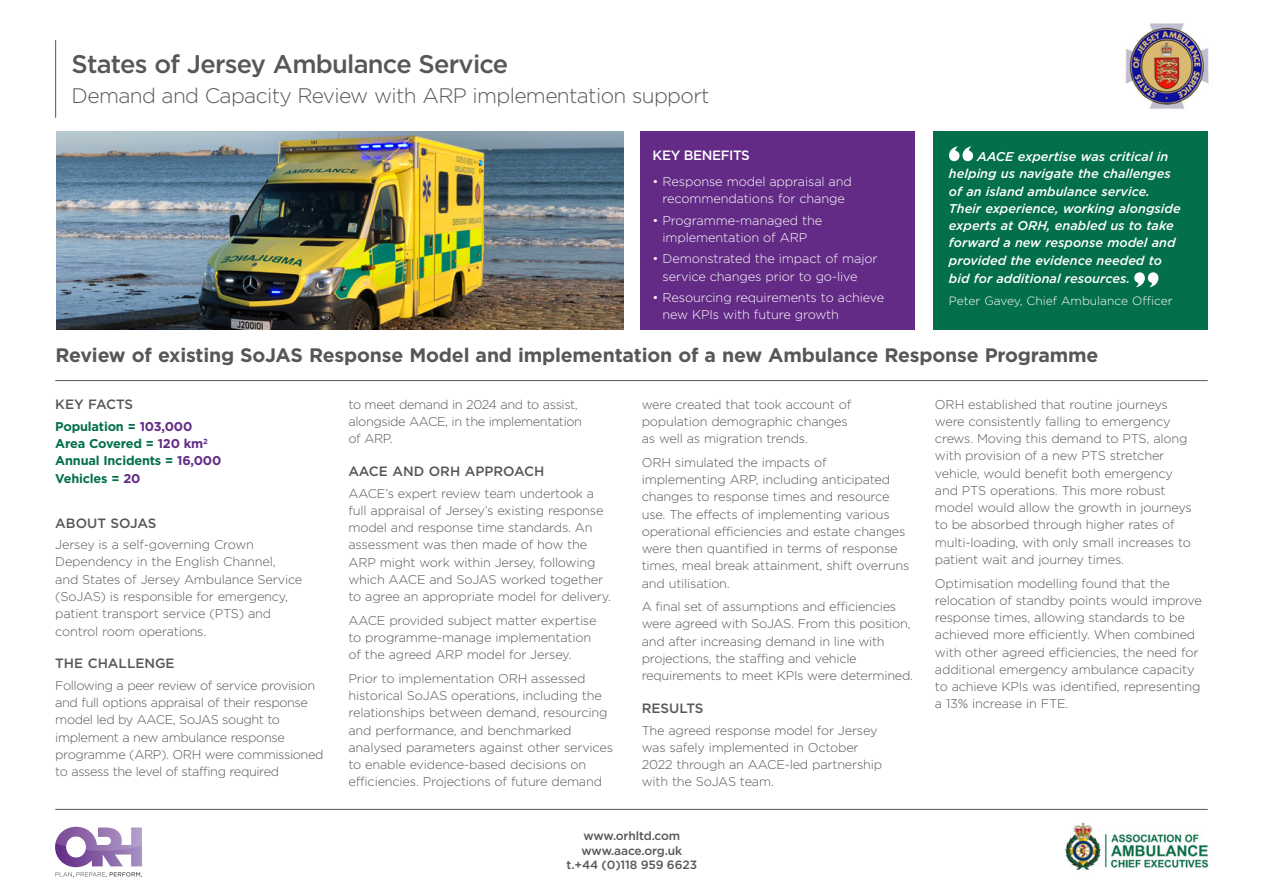
<style>
.page{position:relative;width:1263px;height:893px;background:#fff}
.page>*{position:absolute;margin:0;border:0;box-sizing:border-box;transform-origin:0 0}
.t1{font:500 25.5px "Gotham";letter-spacing:-.03em;color:#575756}
.t2{font:300 21px "Gotham";letter-spacing:-.03em;color:#575756}
.t3{font:700 19.5px "Gotham";letter-spacing:-.01em;color:#575756}
.t4{font:500 13.5px "Gotham";color:#575756}
.t5{font:500 13.5px "Gotham";letter-spacing:-.03em;color:#fff}
.t6{font:300 12.75px/17.2px "Gotham";letter-spacing:-.015em;color:#575756}
.t7{font:italic 500 12.75px/17.4px "Gotham";color:#fff}
.t8{font:300 12.75px/17.2px "Gotham";letter-spacing:-.01em;color:#fff;text-align:center}
.t9{font:700 12.75px/17.5px "Gotham";letter-spacing:-.015em;color:#04704a}
.t10{font:500 12px/14.4px "Gotham";letter-spacing:-.01em;color:#575756;text-align:center}
.t11{font:300 12px "Gotham";color:#fff}
.s1{color:#632b86}
</style>
<div class="page">
<hr style="left:55px;top:40px;width:1px;height:78px;background:#575756">
<div style="left:640px;top:131px;width:274px;height:199px;background:#632b86"></div>
<div style="left:933px;top:131px;width:275px;height:199px;background:#04704a"></div>
<svg style="left:949px;top:146px;width:24px;height:15px"></svg>
<svg style="left:1134px;top:272px;width:24px;height:15px"></svg>
<img style="left:56px;top:131px;width:567px;height:199px">
<svg style="left:55px;top:827px;width:87px;height:50px"></svg>
<hr style="left:55px;top:809px;width:1153px;height:1px;background:#575756">
<hr style="left:55px;top:380px;width:1153px;height:1px;background:#575756">
<img style="left:1125px;top:23px;width:84px;height:86px">
<img style="left:1065px;top:822px;width:144px;height:48px">
<h1 class="t1" style="left:72px;top:48px;width:438px">States of Jersey Ambulance Service</h1>
<h2 class="t2" style="left:72px;top:82px;width:639px">Demand and Capacity Review with ARP implementation support</h2>
<p class="t5" style="left:653px;top:146px;width:99px">KEY BENEFITS</p>
<p class="t8" style="left:653px;top:172px;width:201px">• Response model appraisal and recommendations for change</p>
<p class="t8" style="left:653px;top:211px;width:171px">• Programme-managed the implementation of ARP</p>
<p class="t8" style="left:662px;top:250px;width:216px;text-align:left;text-indent:-10px">• Demonstrated the impact of major service changes prior to go-live</p>
<p class="t8" style="left:662px;top:289px;width:223px;text-align:left;text-indent:-10px">• Resourcing requirements to achieve new KPIs with future growth</p>
<p class="t7" style="left:949px;top:148px;width:233px;text-indent:28px">AACE expertise was critical in helping us navigate the challenges of an island ambulance service.<br>Their experience, working alongside experts at ORH, enabled us to take forward a new response model and provided the evidence needed to bid for additional resources.</p>
<p class="t11" style="left:949px;top:293px;width:225px">Peter Gavey, Chief Ambulance Officer</p>
<h3 class="t3" style="left:55px;top:342px;width:1044px">Review of existing SoJAS Response Model and implementation of a new Ambulance Response Programme</h3>
<p class="t4" style="left:55px;top:396px;width:79px">KEY FACTS</p>
<p class="t9" style="left:55px;top:417px;width:168px">Population = <span class="s1">103,000<br></span>Area Covered = <span class="s1">120 km</span><sup>2<br></sup>Annual Incidents = <span class="s1">16,000<br></span>Vehicles = <span class="s1">20</span></p>
<p class="t4" style="left:55px;top:514px;width:103px">ABOUT SOJAS</p>
<p class="t6" style="left:55px;top:536px;width:249px">Jersey is a self-governing Crown Dependency in the English Channel,<br>and States of Jersey Ambulance Service (SoJAS) is responsible for emergency, patient transport service (PTS) and control room operations.</p>
<p class="t4" style="left:55px;top:655px;width:121px">THE CHALLENGE</p>
<p class="t6" style="left:55px;top:676px;width:270px">Following a peer review of service provision and full options appraisal of their response model led by AACE, SoJAS sought to implement a new ambulance response programme (ARP). ORH were commissioned to assess the level of staffing required</p>
<p class="t6" style="left:348px;top:395px;width:235px">to meet demand in 2024 and to assist, alongside AACE, in the implementation of ARP.</p>
<p class="t4" style="left:348px;top:462px;width:197px">AACE AND ORH APPROACH</p>
<p class="t6" style="left:348px;top:484px;width:264px">AACE’s expert review team undertook a full appraisal of Jersey’s existing response model and response time standards. An assessment was then made of how the ARP might work within Jersey, following which AACE and SoJAS worked together to agree an appropriate model for delivery.</p>
<p class="t6" style="left:348px;top:611px;width:250px">AACE provided subject matter expertise to programme-manage implementation of the agreed ARP model for Jersey.</p>
<p class="t6" style="left:348px;top:669px;width:266px">Prior to implementation ORH assessed historical SoJAS operations, including the relationships between demand, resourcing and performance, and benchmarked analysed parameters against other services to enable evidence-based decisions on efficiencies. Projections of future demand</p>
<p class="t6" style="left:642px;top:395px;width:211px">were created that took account of population demographic changes as well as migration trends.</p>
<p class="t6" style="left:642px;top:453px;width:269px">ORH simulated the impacts of implementing ARP, including anticipated changes to response times and resource use. The effects of implementing various operational efficiencies and estate changes were then quantified in terms of response times, meal break attainment, shift overruns and utilisation.</p>
<p class="t6" style="left:642px;top:598px;width:273px">A final set of assumptions and efficiencies were agreed with SoJAS. From this position, and after increasing demand in line with projections, the staffing and vehicle requirements to meet KPIs were determined.</p>
<p class="t4" style="left:642px;top:699px;width:63px">RESULTS</p>
<p class="t6" style="left:642px;top:721px;width:242px">The agreed response model for Jersey was safely implemented in October<br>2022 through an AACE-led partnership with the SoJAS team.</p>
<p class="t10" style="left:567px;top:829px;width:132px">www.orhltd.com www.aace.org.uk t.+44 (0)118 959 6623</p>
<p class="t6" style="left:935px;top:395px;width:258px">ORH established that routine journeys were consistently falling to emergency crews. Moving this demand to PTS, along with provision of a new PTS stretcher vehicle, would benefit both emergency and PTS operations. This more robust model would allow the growth in journeys to be absorbed through higher rates of multi-loading, with only small increases to patient wait and journey times.</p>
<p class="t6" style="left:935px;top:574px;width:268px">Optimisation modelling found that the relocation of standby points would improve response times, allowing standards to be achieved more efficiently. When combined with other agreed efficiencies, the need for additional emergency ambulance capacity to achieve KPIs was identified, representing a 13% increase in FTE.</p>
</div>
